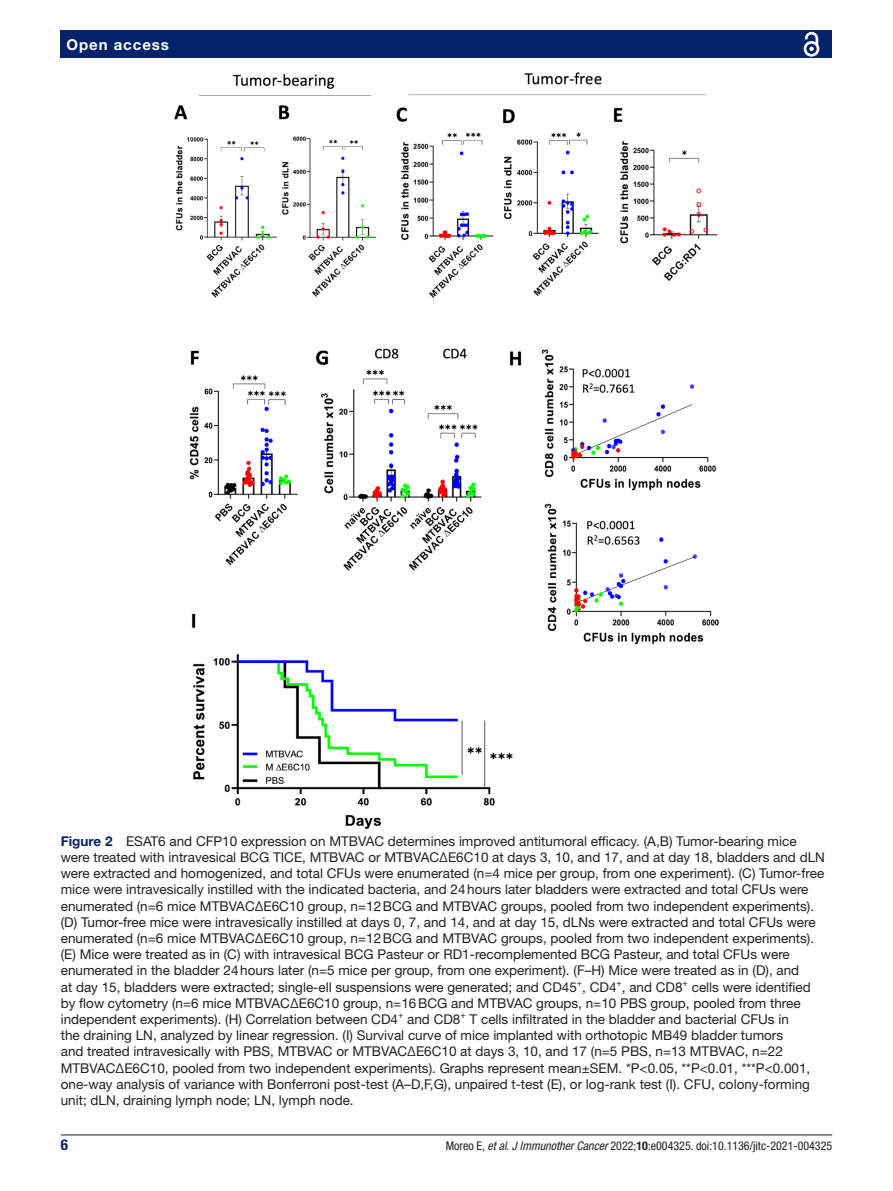
<style>
.page{position:relative;width:893px;height:1191px;background:#fff}
.page>*{position:absolute;margin:0;border:0;box-sizing:border-box;transform-origin:0 0}
.t1{font:700 15px "Helvetica Neue LT Std";letter-spacing:.065em;color:#fff}
.t2{font:700 condensed 15px "Helvetica Neue LT Std";color:#00226b}
.t3{font:13.5px/16.2px "Helvetica Neue LT Std";color:#231f20}
.t4{font:condensed 12px "Helvetica Neue LT Std";color:#231f20}
.t5{font:9px "Helvetica Neue LT Std";color:#231f20}
.s1{font-weight:700;color:#00226b}
.s2{font-style:italic}
.s3{font-weight:700}
</style>
<div class="page">
<hr style="left:61px;top:1134px;width:771px;height:1px;background:#231f20">
<div style="left:61px;top:31px;width:771px;height:27px;background:#00226b"></div>
<svg style="left:803px;top:31px;width:17px;height:26px"></svg>
<img style="left:175px;top:73px;width:543px;height:755px">
<p class="t1" style="left:66px;top:35px;width:104px">Open access</p>
<p class="t3" style="left:61px;top:832px;width:766px"><span class="s1">Figure 2</span> ESAT6 and CFP10 expression on MTBVAC determines improved antitumoral efficacy. (A,B) Tumor-bearing mice were treated with intravesical BCG TICE, MTBVAC or MTBVACΔE6C10 at days 3, 10, and 17, and at day 18, bladders and dLN were extracted and homogenized, and total CFUs were enumerated (n=4 mice per group, from one experiment). (C) Tumor-free mice were intravesically instilled with the indicated bacteria, and 24hours later bladders were extracted and total CFUs were enumerated (n=6 mice MTBVACΔE6C10 group, n=12BCG and MTBVAC groups, pooled from two independent experiments). (D) Tumor-free mice were intravesically instilled at days 0, 7, and 14, and at day 15, dLNs were extracted and total CFUs were enumerated (n=6 mice MTBVACΔE6C10 group, n=12BCG and MTBVAC groups, pooled from two independent experiments). (E) Mice were treated as in (C) with intravesical BCG Pasteur or RD1-recomplemented BCG Pasteur, and total CFUs were enumerated in the bladder 24hours later (n=5 mice per group, from one experiment). (F–H) Mice were treated as in (D), and<br>at day 15, bladders were extracted; single-ell suspensions were generated; and CD45 , CD4 , and CD8</p>
<p class="t5" style="left:577px;top:977px;width:7px">+</p>
<p class="t5" style="left:616px;top:977px;width:7px">+</p>
<p class="t5" style="left:683px;top:977px;width:7px">+</p>
<p class="t3" style="left:61px;top:978px;width:751px;text-indent:631px">cells were identified by flow cytometry (n=6 mice MTBVACΔE6C10 group, n=16BCG and MTBVAC groups, n=10 PBS group, pooled from three independent experiments). (H) Correlation between CD4</p>
<p class="t5" style="left:398px;top:1009px;width:7px">+</p>
<p class="t3" style="left:407px;top:1011px;width:55px">and CD8</p>
<p class="t5" style="left:460px;top:1009px;width:7px">+</p>
<p class="t3" style="left:61px;top:1011px;width:751px;text-indent:409px">T cells infiltrated in the bladder and bacterial CFUs in the draining LN, analyzed by linear regression. (I) Survival curve of mice implanted with orthotopic MB49 bladder tumors<br>and treated intravesically with PBS, MTBVAC or MTBVACΔE6C10 at days 3, 10, and 17 (n=5 PBS, n=13 MTBVAC, n=22<br>MTBVACΔE6C10, pooled from two independent experiments). Graphs represent mean±SEM. *P&lt;0.05, **P&lt;0.01, ***P&lt;0.001, one-way analysis of variance with Bonferroni post-test (A–D,F,G), unpaired t-test (E), or log-rank test (I). CFU, colony-forming unit; dLN, draining lymph node; LN, lymph node.</p>
<p class="t2" style="left:61px;top:1135px;width:9px">6</p>
<p class="t4" style="left:446px;top:1138px;width:388px">Moreo E, <span class="s2">et al</span>. <span class="s2">J Immunother Cancer</span> 2022;<span class="s3">10</span>:e004325. doi:10.1136/jitc-2021-004325</p>
</div>
